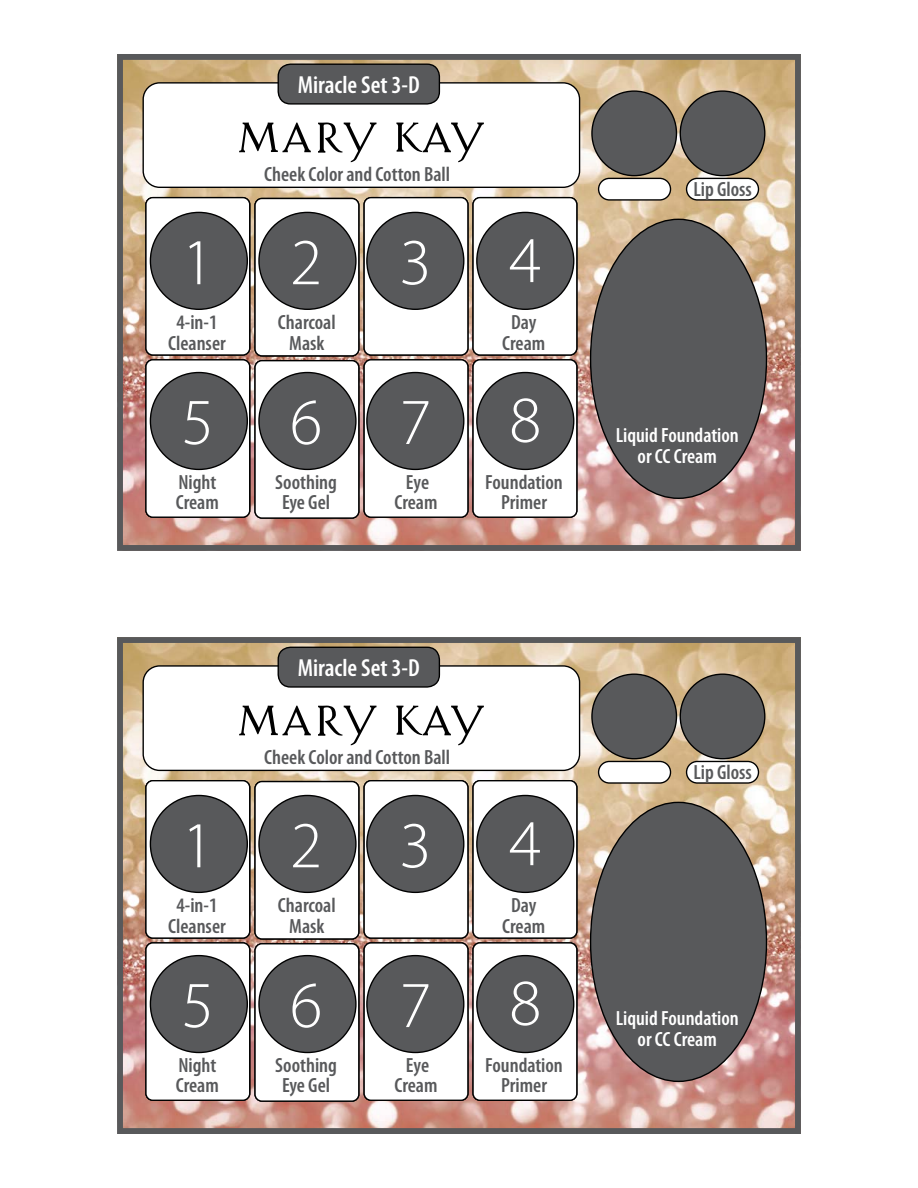
<style>
.page{position:relative;width:918px;height:1188px;background:#fff}
.page>*{position:absolute;margin:0;border:0;box-sizing:border-box;transform-origin:0 0}
.t1{font:300 66px "Myriad Pro";color:#fff}
.t2{font:600 condensed 24.75px "Myriad Pro";color:#fff}
.t3{font:600 condensed 20.55px/20.5px "Myriad Pro";color:#58595b;text-align:center}
.t4{font:600 condensed 20.55px/20.5px "Myriad Pro";color:#fff;text-align:center}
</style>
<div class="page">
<img style="left:124px;top:61px;width:670px;height:483px">
<div style="left:117px;top:54px;width:684px;height:497px;border:6px solid #58595b"></div>
<img style="left:124px;top:644px;width:670px;height:483px">
<div style="left:117px;top:637px;width:684px;height:497px;border:6px solid #58595b"></div>
<div style="left:599px;top:178px;width:72px;height:22px;background:#fff;border-radius:11px"></div>
<div style="left:598px;top:178px;width:73px;height:23px;border:1px solid #000;border-radius:11px"></div>
<div style="left:599px;top:761px;width:72px;height:22px;background:#fff;border-radius:11px"></div>
<div style="left:598px;top:761px;width:73px;height:23px;border:1px solid #000;border-radius:11px"></div>
<div style="left:687px;top:178px;width:71px;height:22px;background:#fff;border-radius:11px"></div>
<div style="left:686px;top:178px;width:73px;height:23px;border:1px solid #000;border-radius:11px"></div>
<div style="left:687px;top:761px;width:71px;height:22px;background:#fff;border-radius:11px"></div>
<div style="left:686px;top:761px;width:73px;height:23px;border:1px solid #000;border-radius:11px"></div>
<div style="left:143px;top:83px;width:437px;height:104px;background:#fff;border-radius:16px"></div>
<div style="left:143px;top:82px;width:437px;height:106px;border:1px solid #000;border-radius:16px"></div>
<div style="left:143px;top:666px;width:437px;height:104px;background:#fff;border-radius:16px"></div>
<div style="left:143px;top:665px;width:437px;height:106px;border:1px solid #000;border-radius:16px"></div>
<div style="left:592px;top:91px;width:84px;height:85px;background:#58595b;border-radius:50%"></div>
<div style="left:592px;top:674px;width:84px;height:85px;background:#58595b;border-radius:50%"></div>
<div style="left:680px;top:91px;width:85px;height:85px;background:#58595b;border-radius:50%"></div>
<div style="left:680px;top:674px;width:85px;height:85px;background:#58595b;border-radius:50%"></div>
<div style="left:146px;top:198px;width:104px;height:157px;background:#fff;border-radius:7px"></div>
<div style="left:145px;top:197px;width:105px;height:159px;border:1px solid #000;border-radius:7px"></div>
<div style="left:146px;top:781px;width:104px;height:157px;background:#fff;border-radius:7px"></div>
<div style="left:145px;top:780px;width:105px;height:159px;border:1px solid #000;border-radius:7px"></div>
<div style="left:255px;top:198px;width:104px;height:158px;background:#fff;border-radius:7px"></div>
<div style="left:254px;top:198px;width:106px;height:159px;border:1px solid #000;border-radius:7px"></div>
<div style="left:255px;top:782px;width:104px;height:157px;background:#fff;border-radius:7px"></div>
<div style="left:254px;top:781px;width:106px;height:159px;border:1px solid #000;border-radius:7px"></div>
<div style="left:364px;top:198px;width:104px;height:157px;background:#fff;border-radius:7px"></div>
<div style="left:363px;top:197px;width:106px;height:159px;border:1px solid #000;border-radius:7px"></div>
<div style="left:364px;top:781px;width:104px;height:157px;background:#fff;border-radius:7px"></div>
<div style="left:363px;top:780px;width:106px;height:159px;border:1px solid #000;border-radius:7px"></div>
<div style="left:473px;top:198px;width:104px;height:157px;background:#fff;border-radius:7px"></div>
<div style="left:472px;top:197px;width:106px;height:159px;border:1px solid #000;border-radius:7px"></div>
<div style="left:473px;top:781px;width:104px;height:157px;background:#fff;border-radius:7px"></div>
<div style="left:472px;top:780px;width:106px;height:159px;border:1px solid #000;border-radius:7px"></div>
<div style="left:146px;top:360px;width:104px;height:157px;background:#fff;border-radius:7px"></div>
<div style="left:145px;top:359px;width:105px;height:159px;border:1px solid #000;border-radius:7px"></div>
<div style="left:146px;top:943px;width:104px;height:157px;background:#fff;border-radius:7px"></div>
<div style="left:145px;top:942px;width:105px;height:159px;border:1px solid #000;border-radius:7px"></div>
<div style="left:255px;top:361px;width:104px;height:157px;background:#fff;border-radius:7px"></div>
<div style="left:254px;top:360px;width:106px;height:159px;border:1px solid #000;border-radius:7px"></div>
<div style="left:255px;top:944px;width:104px;height:157px;background:#fff;border-radius:7px"></div>
<div style="left:254px;top:943px;width:106px;height:159px;border:1px solid #000;border-radius:7px"></div>
<div style="left:364px;top:360px;width:104px;height:157px;background:#fff;border-radius:7px"></div>
<div style="left:363px;top:359px;width:106px;height:159px;border:1px solid #000;border-radius:7px"></div>
<div style="left:364px;top:943px;width:104px;height:157px;background:#fff;border-radius:7px"></div>
<div style="left:363px;top:942px;width:106px;height:159px;border:1px solid #000;border-radius:7px"></div>
<div style="left:473px;top:360px;width:104px;height:157px;background:#fff;border-radius:7px"></div>
<div style="left:472px;top:359px;width:106px;height:159px;border:1px solid #000;border-radius:7px"></div>
<div style="left:473px;top:943px;width:104px;height:157px;background:#fff;border-radius:7px"></div>
<div style="left:472px;top:942px;width:106px;height:159px;border:1px solid #000;border-radius:7px"></div>
<div style="left:150px;top:212px;width:97px;height:97px;background:#58595b;border-radius:50%"></div>
<div style="left:150px;top:795px;width:97px;height:97px;background:#58595b;border-radius:50%"></div>
<div style="left:259px;top:212px;width:97px;height:97px;background:#58595b;border-radius:50%"></div>
<div style="left:259px;top:795px;width:97px;height:97px;background:#58595b;border-radius:50%"></div>
<div style="left:367px;top:212px;width:97px;height:97px;background:#58595b;border-radius:50%"></div>
<div style="left:367px;top:795px;width:97px;height:97px;background:#58595b;border-radius:50%"></div>
<div style="left:477px;top:212px;width:97px;height:97px;background:#58595b;border-radius:50%"></div>
<div style="left:477px;top:795px;width:97px;height:97px;background:#58595b;border-radius:50%"></div>
<div style="left:150px;top:373px;width:97px;height:96px;background:#58595b;border-radius:50%"></div>
<div style="left:150px;top:956px;width:97px;height:97px;background:#58595b;border-radius:50%"></div>
<div style="left:259px;top:373px;width:97px;height:96px;background:#58595b;border-radius:50%"></div>
<div style="left:259px;top:956px;width:97px;height:97px;background:#58595b;border-radius:50%"></div>
<div style="left:367px;top:373px;width:97px;height:96px;background:#58595b;border-radius:50%"></div>
<div style="left:367px;top:956px;width:97px;height:97px;background:#58595b;border-radius:50%"></div>
<div style="left:477px;top:373px;width:97px;height:96px;background:#58595b;border-radius:50%"></div>
<div style="left:477px;top:956px;width:97px;height:97px;background:#58595b;border-radius:50%"></div>
<div style="left:591px;top:219px;width:176px;height:279px;background:#58595b;border-radius:50%"></div>
<div style="left:591px;top:802px;width:176px;height:279px;background:#58595b;border-radius:50%"></div>
<svg style="left:318px;top:123px;width:58px;height:39px"></svg>
<svg style="left:318px;top:706px;width:58px;height:39px"></svg>
<svg style="left:239px;top:122px;width:72px;height:30px"></svg>
<svg style="left:239px;top:705px;width:72px;height:30px"></svg>
<svg style="left:396px;top:122px;width:88px;height:40px"></svg>
<svg style="left:396px;top:705px;width:88px;height:40px"></svg>
<div style="left:278px;top:64px;width:161px;height:40px;background:#58595b;border-radius:12px"></div>
<div style="left:278px;top:64px;width:162px;height:41px;border:1px solid #000;border-radius:12px"></div>
<div style="left:278px;top:647px;width:161px;height:40px;background:#58595b;border-radius:12px"></div>
<div style="left:278px;top:647px;width:162px;height:41px;border:1px solid #000;border-radius:12px"></div>
<p class="t2" style="left:298px;top:72px;width:124px">Miracle Set 3-D</p>
<p class="t3" style="left:264px;top:164px;width:187px">Cheek Color and Cotton Ball</p>
<p class="t3" style="left:693px;top:179px;width:60px">Lip Gloss</p>
<h1 class="t1" style="left:182px;top:226px;width:34px">1</h1>
<h1 class="t1" style="left:290px;top:226px;width:34px">2</h1>
<h1 class="t1" style="left:399px;top:226px;width:34px">3</h1>
<h1 class="t1" style="left:509px;top:224px;width:34px">4</h1>
<p class="t3" style="left:168px;top:312px;width:59px">4-in-1<br>Cleanser</p>
<p class="t3" style="left:278px;top:312px;width:59px">Charcoal<br>Mask</p>
<p class="t3" style="left:502px;top:312px;width:45px">Day<br>Cream</p>
<h1 class="t1" style="left:182px;top:386px;width:34px">5</h1>
<h1 class="t1" style="left:290px;top:386px;width:34px">6</h1>
<h1 class="t1" style="left:399px;top:386px;width:34px">7</h1>
<h1 class="t1" style="left:509px;top:384px;width:34px">8</h1>
<p class="t4" style="left:616px;top:425px;width:125px">Liquid Foundation or CC Cream</p>
<p class="t3" style="left:176px;top:472px;width:45px;text-align:left">Night<br>Cream</p>
<p class="t3" style="left:275px;top:472px;width:63px">Soothing<br>Eye Gel</p>
<p class="t3" style="left:394px;top:472px;width:45px">Eye<br>Cream</p>
<p class="t3" style="left:485px;top:472px;width:79px">Foundation<br>Primer</p>
<p class="t2" style="left:298px;top:655px;width:124px">Miracle Set 3-D</p>
<p class="t3" style="left:264px;top:747px;width:187px">Cheek Color and Cotton Ball</p>
<p class="t3" style="left:693px;top:762px;width:60px">Lip Gloss</p>
<h1 class="t1" style="left:182px;top:809px;width:34px">1</h1>
<h1 class="t1" style="left:290px;top:809px;width:34px">2</h1>
<h1 class="t1" style="left:399px;top:809px;width:34px">3</h1>
<h1 class="t1" style="left:509px;top:807px;width:34px">4</h1>
<p class="t3" style="left:168px;top:895px;width:59px">4-in-1<br>Cleanser</p>
<p class="t3" style="left:278px;top:895px;width:59px">Charcoal<br>Mask</p>
<p class="t3" style="left:502px;top:895px;width:45px">Day<br>Cream</p>
<h1 class="t1" style="left:182px;top:969px;width:34px">5</h1>
<h1 class="t1" style="left:290px;top:969px;width:34px">6</h1>
<h1 class="t1" style="left:399px;top:969px;width:34px">7</h1>
<h1 class="t1" style="left:509px;top:967px;width:34px">8</h1>
<p class="t4" style="left:616px;top:1008px;width:125px">Liquid Foundation or CC Cream</p>
<p class="t3" style="left:176px;top:1055px;width:45px;text-align:left">Night<br>Cream</p>
<p class="t3" style="left:275px;top:1055px;width:63px">Soothing<br>Eye Gel</p>
<p class="t3" style="left:394px;top:1055px;width:45px">Eye<br>Cream</p>
<p class="t3" style="left:485px;top:1055px;width:79px">Foundation<br>Primer</p>
</div>
